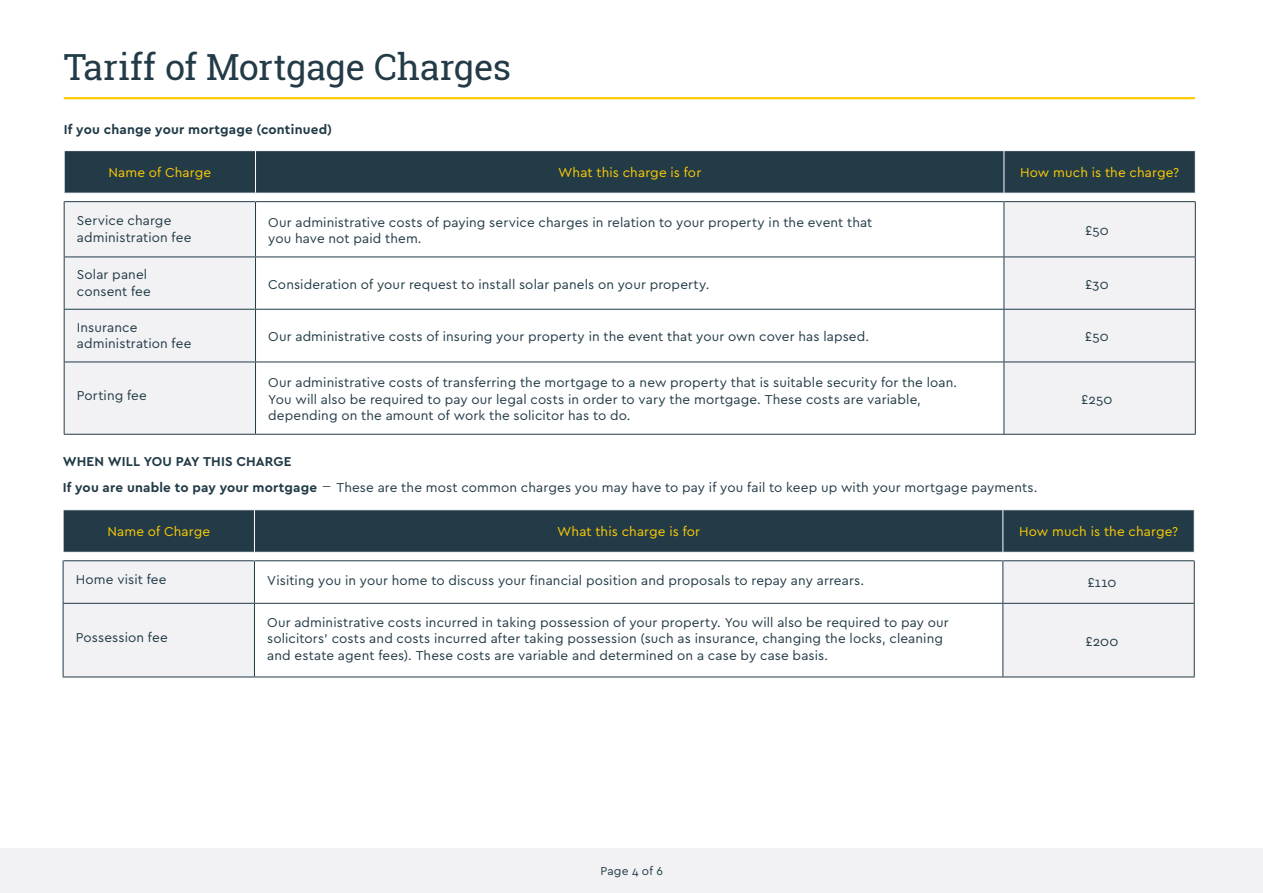
<style>
.page{position:relative;width:1263px;height:893px;background:#fff}
.page>*{position:absolute;margin:0;border:0;box-sizing:border-box;transform-origin:0 0}
.t1{font:36px "Roboto Slab";letter-spacing:-.01em;color:#223b47}
.t2{font:13.5px/16.5px "Cera Basic";letter-spacing:.01em;color:#223b47}
.t3{font:13.5px "Cera Basic";letter-spacing:.01em;color:#fecb04}
.t4{font:700 13.5px "Cera Pro";letter-spacing:.015em;color:#223b47}
.t5{font:12px "Cera Basic";letter-spacing:.01em;color:#223b47}
.s1{font-weight:700}
.s2{font-family:"Cera Pro";font-weight:700}
.s3{font-family:"Cera Pro";font-weight:300;font-size:18px}
</style>
<div class="page">
<div style="left:0;top:848px;width:1263px;height:45px;background:#f2f2f4"></div>
<hr style="left:64px;top:97px;width:1131px;height:2px;background:#fecb04">
<div style="left:65px;top:151px;width:1130px;height:42px;background:#223b47"></div>
<div style="left:65px;top:202px;width:1130px;height:232px;background:#f2f2f4"></div>
<svg style="left:256px;top:202px;width:747px;height:232px"></svg>
<hr style="left:64px;top:201px;width:191px;height:1px;background:#223b47">
<hr style="left:64px;top:202px;width:1px;height:55px;background:#223b47">
<hr style="left:255px;top:201px;width:749px;height:1px;background:#223b47">
<hr style="left:255px;top:202px;width:1px;height:55px;background:#223b47">
<hr style="left:1004px;top:201px;width:192px;height:1px;background:#223b47">
<hr style="left:1003px;top:202px;width:1px;height:55px;background:#223b47">
<hr style="left:1195px;top:202px;width:1px;height:55px;background:#223b47">
<hr style="left:64px;top:257px;width:191px;height:1px;background:#223b47">
<hr style="left:64px;top:257px;width:1px;height:52px;background:#223b47">
<hr style="left:255px;top:257px;width:749px;height:1px;background:#223b47">
<hr style="left:255px;top:257px;width:1px;height:52px;background:#223b47">
<hr style="left:1004px;top:257px;width:192px;height:1px;background:#223b47">
<hr style="left:1003px;top:257px;width:1px;height:52px;background:#223b47">
<hr style="left:1195px;top:257px;width:1px;height:52px;background:#223b47">
<hr style="left:64px;top:309px;width:191px;height:1px;background:#223b47">
<hr style="left:64px;top:310px;width:1px;height:52px;background:#223b47">
<hr style="left:255px;top:309px;width:749px;height:1px;background:#223b47">
<hr style="left:255px;top:310px;width:1px;height:52px;background:#223b47">
<hr style="left:1004px;top:309px;width:192px;height:1px;background:#223b47">
<hr style="left:1003px;top:310px;width:1px;height:52px;background:#223b47">
<hr style="left:1195px;top:310px;width:1px;height:52px;background:#223b47">
<hr style="left:64px;top:362px;width:191px;height:1px;background:#223b47">
<hr style="left:64px;top:362px;width:1px;height:72px;background:#223b47">
<hr style="left:255px;top:362px;width:749px;height:1px;background:#223b47">
<hr style="left:255px;top:362px;width:1px;height:72px;background:#223b47">
<hr style="left:1004px;top:362px;width:192px;height:1px;background:#223b47">
<hr style="left:1003px;top:362px;width:1px;height:72px;background:#223b47">
<hr style="left:1195px;top:362px;width:1px;height:72px;background:#223b47">
<hr style="left:64px;top:434px;width:191px;height:1px;background:#223b47">
<hr style="left:255px;top:434px;width:749px;height:1px;background:#223b47">
<hr style="left:1004px;top:434px;width:192px;height:1px;background:#223b47">
<hr style="left:255px;top:151px;width:1px;height:42px;background:#fff">
<hr style="left:1003px;top:151px;width:1px;height:42px;background:#fff">
<div style="left:64px;top:510px;width:1130px;height:42px;background:#223b47"></div>
<div style="left:64px;top:561px;width:1130px;height:116px;background:#f2f2f4"></div>
<svg style="left:255px;top:561px;width:747px;height:116px"></svg>
<hr style="left:63px;top:560px;width:191px;height:1px;background:#223b47">
<hr style="left:63px;top:561px;width:1px;height:42px;background:#223b47">
<hr style="left:254px;top:560px;width:749px;height:1px;background:#223b47">
<hr style="left:254px;top:561px;width:1px;height:42px;background:#223b47">
<hr style="left:1003px;top:560px;width:191px;height:1px;background:#223b47">
<hr style="left:1002px;top:561px;width:1px;height:42px;background:#223b47">
<hr style="left:1194px;top:561px;width:1px;height:42px;background:#223b47">
<hr style="left:63px;top:603px;width:191px;height:1px;background:#223b47">
<hr style="left:63px;top:604px;width:1px;height:73px;background:#223b47">
<hr style="left:254px;top:603px;width:749px;height:1px;background:#223b47">
<hr style="left:254px;top:604px;width:1px;height:73px;background:#223b47">
<hr style="left:1003px;top:603px;width:191px;height:1px;background:#223b47">
<hr style="left:1002px;top:604px;width:1px;height:73px;background:#223b47">
<hr style="left:1194px;top:604px;width:1px;height:73px;background:#223b47">
<hr style="left:63px;top:677px;width:191px;height:1px;background:#223b47">
<hr style="left:254px;top:677px;width:749px;height:1px;background:#223b47">
<hr style="left:1003px;top:677px;width:191px;height:1px;background:#223b47">
<hr style="left:254px;top:510px;width:1px;height:42px;background:#fff">
<hr style="left:1002px;top:510px;width:1px;height:42px;background:#fff">
<h1 class="t1" style="left:64px;top:43px;width:449px">Tariff of Mortgage Charges</h1>
<p class="t4" style="left:64px;top:121px;width:270px">If you change your mortgage (continued)</p>
<p class="t3" style="left:108px;top:165px;width:104px">Name of Charge</p>
<p class="t3" style="left:558px;top:165px;width:144px">What this charge is for</p>
<p class="t3" style="left:1020px;top:165px;width:161px">How much is the charge?</p>
<p class="t2" style="left:77px;top:212px;width:116px">Service charge administration fee</p>
<p class="t2" style="left:268px;top:214px;width:606px">Our administrative costs of paying service charges in relation to your property in the event that you have not paid them.</p>
<p class="t2" style="left:1085px;top:222px;width:25px">£50</p>
<p class="t2" style="left:77px;top:266px;width:75px">Solar panel consent fee</p>
<p class="t2" style="left:268px;top:276px;width:443px">Consideration of your request to install solar panels on your property.</p>
<p class="t2" style="left:1085px;top:276px;width:25px">£30</p>
<p class="t2" style="left:77px;top:319px;width:116px">Insurance administration fee</p>
<p class="t2" style="left:268px;top:328px;width:602px">Our administrative costs of insuring your property in the event that your own cover has lapsed.</p>
<p class="t2" style="left:1085px;top:328px;width:25px">£50</p>
<p class="t2" style="left:77px;top:387px;width:71px">Porting fee</p>
<p class="t2" style="left:268px;top:374px;width:690px">Our administrative costs of transferring the mortgage to a new property that is suitable security for the loan.<br>You will also be required to pay our legal costs in order to vary the mortgage. These costs are variable, depending on the amount of work the solicitor has to do.</p>
<p class="t2" style="left:1081px;top:391px;width:33px">£250</p>
<p class="t2" style="left:63px;top:448px;width:976px;line-height:25.8px"><span class="s1">WHEN WILL YOU PAY THIS CHARGE<br></span><span class="s2">If you are unable to pay your mortgage</span> <span class="s3">–</span> These are the most common charges you may have to pay if you fail to keep up with your mortgage payments.</p>
<p class="t3" style="left:107px;top:524px;width:104px">Name of Charge</p>
<p class="t3" style="left:557px;top:524px;width:144px">What this charge is for</p>
<p class="t3" style="left:1019px;top:524px;width:161px">How much is the charge?</p>
<p class="t2" style="left:76px;top:571px;width:92px">Home visit fee</p>
<p class="t2" style="left:267px;top:572px;width:598px">Visiting you in your home to discuss your financial position and proposals to repay any arrears.</p>
<p class="t2" style="left:1087px;top:575px;width:31px">£110</p>
<p class="t2" style="left:76px;top:629px;width:93px">Possession fee</p>
<p class="t2" style="left:267px;top:614px;width:683px">Our administrative costs incurred in taking possession of your property. You will also be required to pay our solicitors’ costs and costs incurred after taking possession (such as insurance, changing the locks, cleaning and estate agent fees). These costs are variable and determined on a case by case basis.</p>
<p class="t5" style="left:600px;top:864px;width:64px">Page 4 of 6</p>
<p class="t2" style="left:1085px;top:633px;width:34px">£200</p>
</div>
